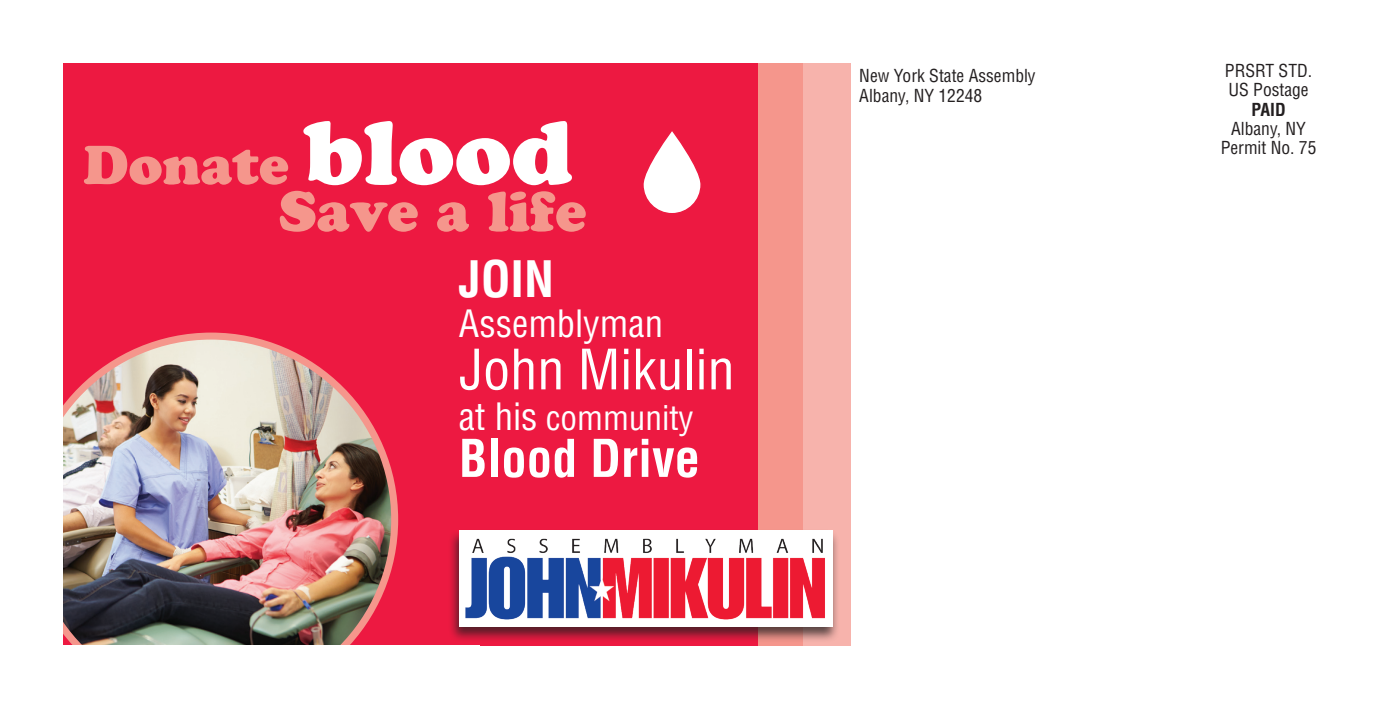
<style>
.page{position:relative;width:1386px;height:709px;background:#fff}
.page>*{position:absolute;margin:0;border:0;box-sizing:border-box;transform-origin:0 0}
.t1{font:900 56.18px "Cooper";color:#f5968c}
.t2{font:condensed 54.25px "Helvetica";color:#fff}
.t3{font:900 53.9px "Cooper";color:#f5968c}
.t4{font:700 condensed 50.75px "Helvetica";color:#fff}
.t5{font:700 condensed 49px "Helvetica";color:#fff}
.t6{font:condensed 36.75px "Helvetica";color:#fff}
.t7{font:condensed 33.25px "Helvetica";color:#fff}
.t8{font:condensed 17.5px/19.2px "Helvetica";color:#231f20}
.t9{font:700 condensed 17.5px "Helvetica";color:#231f20}
.s1{font-size:89.77px;color:#fff}
.s2{font-size:36.75px}
</style>
<div class="page">
<div style="left:293px;top:63px;width:557px;height:583px;background:#f7b3ac"></div>
<div style="left:255px;top:63px;width:548px;height:583px;background:#f5968c"></div>
<div style="left:63px;top:63px;width:694px;height:583px;background:#ed1941"></div>
<img style="left:63px;top:340px;width:332px;height:306px">
<div style="left:449px;top:529px;width:391px;height:114px;background:#231f20;opacity:.75"></div>
<img style="left:459px;top:530px;width:374px;height:97px">
<svg style="left:643px;top:130px;width:58px;height:84px;fill:#fff"></svg>
<div style="left:642px;top:129px;width:60px;height:85px;border:1px solid #ed1941;border-radius:29px"></div>
<h3 class="t3" style="left:83px;top:133px;width:491px">Donate <span class="s1">blood</span></h3>
<h1 class="t1" style="left:279px;top:177px;width:309px">Save a life</h1>
<h3 class="t5" style="left:459px;top:248px;width:97px">JOIN</h3>
<h3 class="t6" style="left:459px;top:300px;width:206px">Assemblyman</h3>
<h2 class="t2" style="left:459px;top:336px;width:277px">John Mikulin</h2>
<h3 class="t7" style="left:459px;top:397px;width:236px"><span class="s2">at his</span> community</h3>
<h3 class="t4" style="left:459px;top:426px;width:243px">Blood Drive</h3>
<p class="t8" style="left:859px;top:66px;width:178px">New York State Assembly<br>Albany, NY 12248</p>
<p class="t8" style="left:1225px;top:61px;width:89px">PRSRT STD.<br>US Postage</p>
<p class="t9" style="left:1251px;top:98px;width:36px">PAID</p>
<p class="t8" style="left:1221px;top:119px;width:97px;text-align:center">Albany, NY<br>Permit No. 75</p>
</div>
